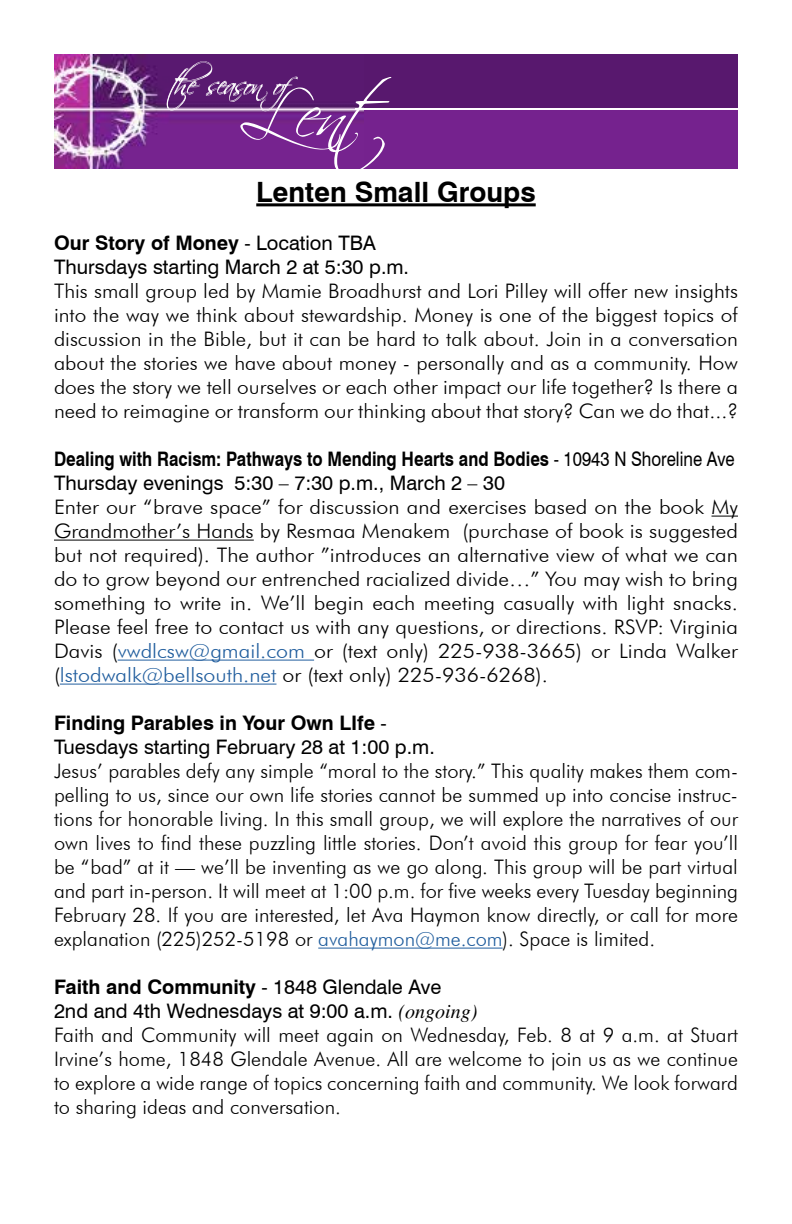
<style>
.page{position:relative;width:792px;height:1224px;background:#fff}
.page>*{position:absolute;margin:0;border:0;box-sizing:border-box;transform-origin:0 0}
.t1{font:700 28px "Swiss 721 BT";color:#000}
.t2{font:300 20px/24px "Futura BT";color:#000;text-align:justify}
.t3{font:300 20px/24px "Futura BT";color:#000;text-align:justify;scale:1.07 1}
.t4{font:300 20px/24px "Futura BT";color:#000;text-align:justify;scale:1.04 1}
.t5{font:20px/24px "Swiss 721 BT";color:#000}
.t6{font:20px/24px "Swiss 721 BT";color:#000;scale:.84 1}
.s1{font-weight:700}
.s2{color:#215e9e}
.s3{font-family:"Times";font-style:italic}
</style>
<div class="page">
<hr style="left:256px;top:203px;width:280px;height:3px;background:#000">
<svg style="left:711px;top:516px;width:27px;height:1px"></svg>
<hr style="left:54px;top:540px;width:200px;height:1px;background:#000">
<hr style="left:118px;top:660px;width:196px;height:1px;background:#215e9e">
<hr style="left:60px;top:684px;width:216px;height:1px;background:#215e9e">
<hr style="left:318px;top:948px;width:185px;height:1px;background:#215e9e">
<div style="left:360px;top:54px;width:377px;height:55px;background:#58186e"></div>
<div style="left:361px;top:109px;width:377px;height:60px;background:#75228e"></div>
<img style="left:54px;top:54px;width:306px;height:115px">
<hr style="left:355px;top:108px;width:382px;height:2px;background:#fff">
<svg style="left:167px;top:61px;width:224px;height:108px;background:#76348c"></svg>
<h1 class="t1" style="left:256px;top:175px;width:281px">Lenten Small Groups</h1>
<p class="t5" style="left:54px;top:231px;width:357px"><span class="s1">Our Story of Money</span> - Location TBA<br>Thursdays starting March 2 at 5:30 p.m.</p>
<p class="t4" style="left:54px;top:279px;width:659px">This small group led by Mamie Broadhurst and Lori Pilley will offer new insights into the way we think about stewardship. Money is one of the biggest topics of discussion in the Bible, but it can be hard to talk about. Join in a conversation about the stories we have about money - personally and as a community. How does the story we tell ourselves or each other impact our life together? Is there a need to reimagine or transform our thinking about that story? Can we do that...?</p>
<p class="t6" style="left:54px;top:447px;width:812px"><span class="s1">Dealing with Racism: Pathways to Mending Hearts and Bodies</span> - 10943 N Shoreline Ave<br>Thursday evenings 5:30 – 7:30 p.m., March 2 – 30</p>
<p class="t3" style="left:54px;top:495px;width:641px">Enter our “brave space” for discussion and exercises based on the book My Grandmother’s Hands by Resmaa Menakem (purchase of book is suggested but not required). The author ”introduces an alternative view of what we can do to grow beyond our entrenched racialized divide…” You may wish to bring something to write in. We’ll begin each meeting casually with light snacks.<br>Please feel free to contact us with any questions, or directions. RSVP: Virginia Davis (<span class="s2">vwdlcsw@gmail.com</span> or (text only) 225-938-3665) or Linda Walker (<span class="s2">lstodwalk@bellsouth.net</span> or (text only) 225-936-6268).</p>
<p class="t5" style="left:54px;top:711px;width:382px"><span class="s1">Finding Parables in Your Own LIfe</span> -<br>Tuesdays starting February 28 at 1:00 p.m.</p>
<p class="t2" style="left:54px;top:759px;width:686px">Jesus’ parables defy any simple “moral to the story.” This quality makes them com&shy;pelling to us, since our own life stories cannot be summed up into concise instruc&shy;tions for honorable living. In this small group, we will explore the narratives of our own lives to find these puzzling little stories. Don’t avoid this group for fear you’ll be “bad” at it — we’ll be inventing as we go along. This group will be part virtual and part in-person. It will meet at 1:00 p.m. for five weeks every Tuesday beginning February 28. If you are interested, let Ava Haymon know directly, or call for more explanation (225)252-5198 or <span class="s2">avahaymon@me.com</span>). Space is limited.</p>
<p class="t5" style="left:54px;top:975px;width:425px"><span class="s1">Faith and Community</span> - 1848 Glendale Ave<br>2nd and 4th Wednesdays at 9:00 a.m. <span class="s3">(ongoing)</span></p>
<p class="t2" style="left:54px;top:1023px;width:686px">Faith and Community will meet again on Wednesday, Feb. 8 at 9 a.m. at Stuart Irvine’s home, 1848 Glendale Avenue. All are welcome to join us as we continue to explore a wide range of topics concerning faith and community. We look forward to sharing ideas and conversation.</p>
</div>
